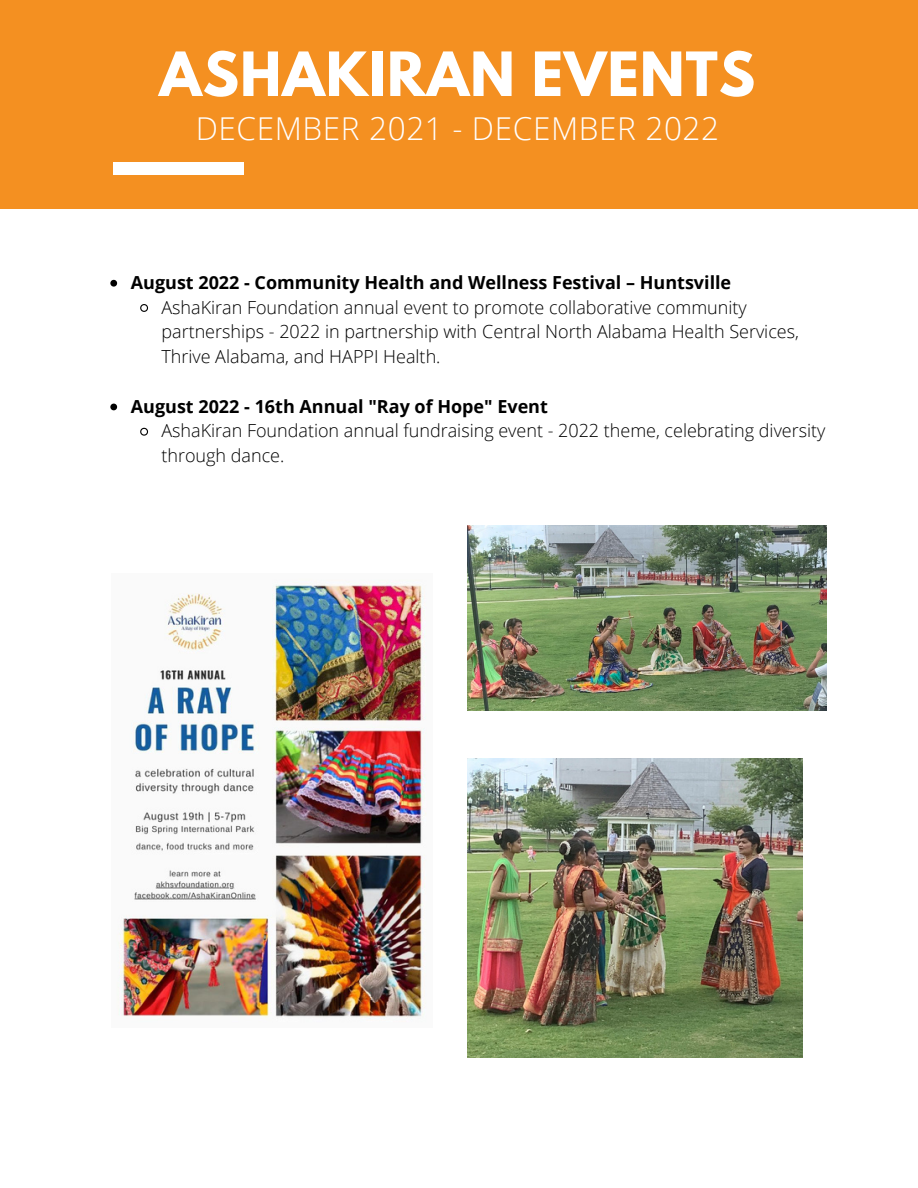
<style>
.page{position:relative;width:918px;height:1188px;background:#fff}
.page>*{position:absolute;margin:0;border:0;box-sizing:border-box;transform-origin:0 0}
.t1{font:700 54px "League Spartan";letter-spacing:.02em;color:#fff}
.t2{font:300 31.5px "Open Sans";letter-spacing:.02em;color:#fff}
.t3{font:300 18px/24.8px "Open Sans";color:#000}
.t4{font:700 18px "Open Sans";color:#000}
</style>
<div class="page">
<div style="left:0;top:0;width:918px;height:209px;background:#f49021"></div>
<div style="left:114px;top:162px;width:130px;height:12px;background:#fff"></div>
<img style="left:118px;top:581px;width:308px;height:439px">
<img style="left:468px;top:526px;width:358px;height:184px">
<img style="left:467px;top:758px;width:336px;height:299px">
<svg style="left:110px;top:280px;width:7px;height:7px"></svg>
<svg style="left:140px;top:304px;width:8px;height:8px"></svg>
<svg style="left:110px;top:404px;width:7px;height:6px"></svg>
<svg style="left:140px;top:427px;width:8px;height:9px"></svg>
<h1 class="t1" style="left:159px;top:47px;width:597px">ASHAKIRAN EVENTS</h1>
<h2 class="t2" style="left:196px;top:106px;width:525px">DECEMBER 2021 - DECEMBER 2022</h2>
<p class="t4" style="left:131px;top:270px;width:602px">August 2022 - Community Health and Wellness Festival – Huntsville</p>
<p class="t3" style="left:161px;top:294px;width:639px">AshaKiran Foundation annual event to promote collaborative community partnerships - 2022 in partnership with Central North Alabama Health Services,<br>Thrive Alabama, and HAPPI Health.</p>
<p class="t4" style="left:131px;top:393px;width:419px">August 2022 - 16th Annual "Ray of Hope" Event</p>
<p class="t3" style="left:161px;top:418px;width:666px">AshaKiran Foundation annual fundraising event - 2022 theme, celebrating diversity through dance.</p>
</div>
